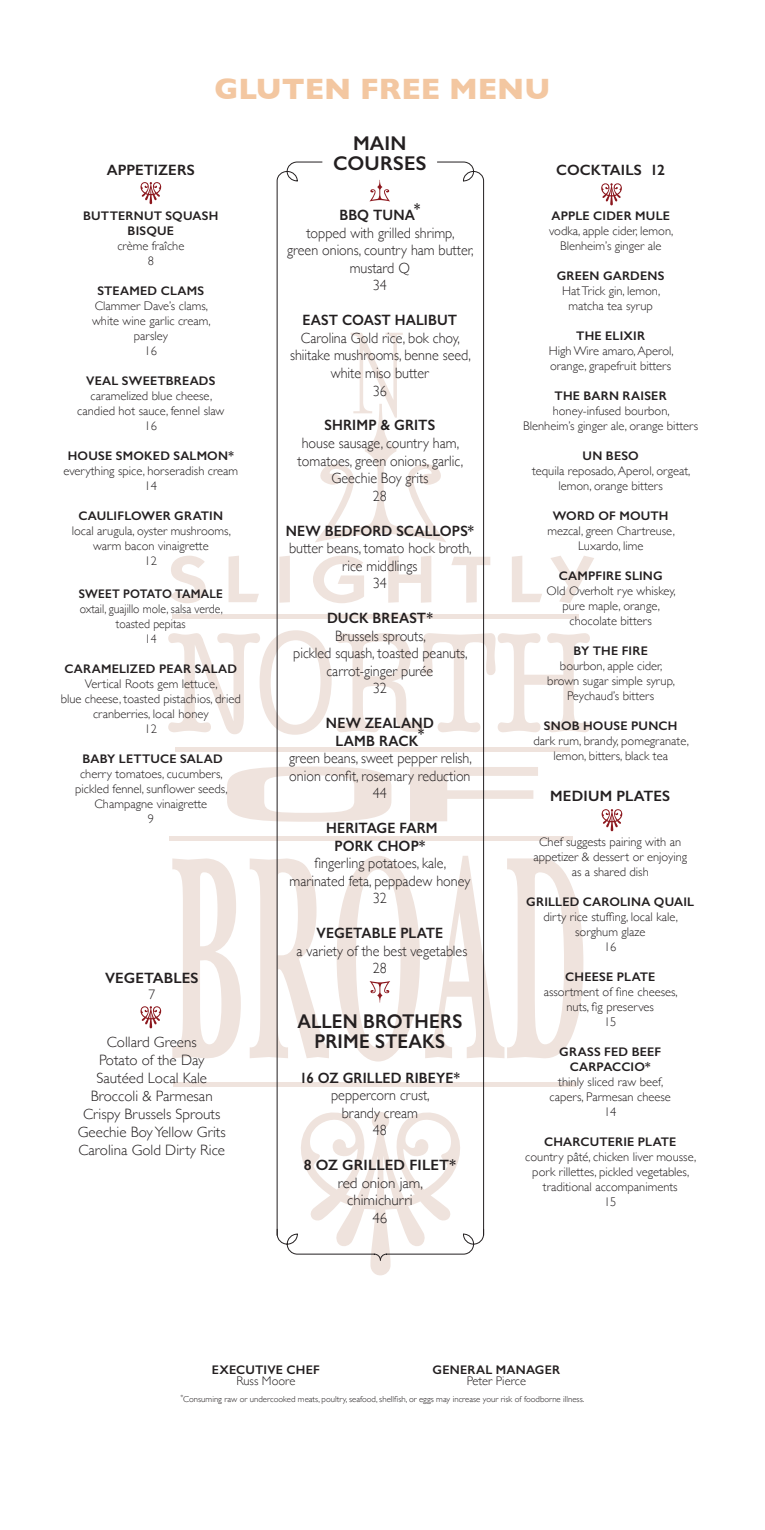
<style>
.page{position:relative;width:765px;height:1530px;background:#fff}
.page>*{position:absolute;margin:0;border:0;box-sizing:border-box;transform-origin:0 0}
.t1{font:700 30px "Gill Sans";color:#f3c7a1}
.t2{font:600 20px/20px "Gill Sans";letter-spacing:.005em;color:#231f20;text-align:center;scale:.94 1}
.t3{font:600 20px/20px "Gill Sans";letter-spacing:.005em;color:#231f20;text-align:center}
.t4{font:300 15px/17.5px "Gill Sans";color:#231f20;text-align:center;scale:.94 1}
.t5{font:300 15px/18px "Gill Sans";color:#231f20;text-align:center}
.t6{font:600 15px/17.5px "Gill Sans";letter-spacing:.01em;color:#231f20;text-align:center;scale:.94 1}
.t7{font:600 15px "Gill Sans";letter-spacing:.01em;color:#231f20}
.t8{font:300 13.75px "Gill Sans";color:#231f20}
.t9{font:300 12.5px/15px "Gill Sans";color:#231f20;text-align:center}
.t10{font:600 12.5px/15px "Gill Sans";letter-spacing:.015em;color:#231f20;text-align:center}
.t11{font:300 12.5px/15px "Gill Sans";color:#231f20;text-align:center;scale:.94 1}
.t12{font:600 12.5px "Gill Sans";letter-spacing:.015em;color:#231f20;scale:.94 1}
.t13{font:300 8.75px "Gill Sans";color:#231f20}
</style>
<div class="page">
<svg style="left:172px;top:858px;width:69px;height:200px"></svg>
<svg style="left:250px;top:858px;width:79px;height:200px"></svg>
<svg style="left:227px;top:767px;width:164px;height:55px"></svg>
<svg style="left:410px;top:767px;width:128px;height:54px"></svg>
<svg style="left:168px;top:630px;width:422px;height:105px"></svg>
<svg style="left:322px;top:333px;width:115px;height:208px"></svg>
<svg style="left:170px;top:556px;width:36px;height:47px"></svg>
<svg style="left:229px;top:556px;width:30px;height:46px"></svg>
<svg style="left:322px;top:556px;width:42px;height:47px"></svg>
<svg style="left:388px;top:556px;width:43px;height:47px"></svg>
<svg style="left:484px;top:557px;width:6px;height:46px"></svg>
<svg style="left:512px;top:556px;width:30px;height:46px"></svg>
<svg style="left:550px;top:556px;width:44px;height:47px"></svg>
<hr style="left:170px;top:836px;width:403px;height:4px;background:#efe3dd">
<div style="left:176px;top:747px;width:394px;height:5px;background:#efe3dd"></div>
<hr style="left:173px;top:615px;width:406px;height:4px;background:#efe3dd">
<div style="left:173px;top:1082px;width:403px;height:5px;background:#efe3dd"></div>
<svg style="left:277px;top:162px;width:45px;height:945px"></svg>
<svg style="left:437px;top:162px;width:47px;height:945px"></svg>
<svg style="left:277px;top:1107px;width:207px;height:169px"></svg>
<svg style="left:370px;top:180px;width:20px;height:21px"></svg>
<svg style="left:601px;top:809px;width:22px;height:22px"></svg>
<svg style="left:140px;top:182px;width:22px;height:22px"></svg>
<svg style="left:337px;top:856px;width:246px;height:206px"></svg>
<svg style="left:601px;top:183px;width:21px;height:22px"></svg>
<svg style="left:140px;top:1006px;width:22px;height:22px"></svg>
<h1 class="t1" style="left:215px;top:65px;width:337px">GLUTEN FREE MENU</h1>
<p class="t7" style="left:107px;top:161px;width:89px">APPETIZERS</p>
<p class="t10" style="left:83px;top:209px;width:137px">BUTTERNUT SQUASH<br>BISQUE</p>
<p class="t9" style="left:117px;top:238px;width:68px">crème fraîche<br>8</p>
<p class="t10" style="left:97px;top:284px;width:108px">STEAMED CLAMS</p>
<p class="t9" style="left:92px;top:298px;width:120px">Clammer Dave’s clams, white wine garlic cream, parsley<br>16</p>
<p class="t10" style="left:86px;top:374px;width:131px">VEAL SWEETBREADS</p>
<p class="t9" style="left:77px;top:388px;width:149px">caramelized blue cheese, candied hot sauce, fennel slaw<br>16</p>
<p class="t10" style="left:68px;top:449px;width:168px">HOUSE SMOKED SALMON*</p>
<p class="t9" style="left:63px;top:463px;width:176px">everything spice, horseradish cream<br>14</p>
<p class="t10" style="left:79px;top:509px;width:146px">CAULIFLOWER GRATIN</p>
<p class="t9" style="left:72px;top:523px;width:161px">local arugula, oyster mushrooms, warm bacon vinaigrette<br>12</p>
<p class="t12" style="left:79px;top:586px;width:155px">SWEET POTATO TAMALE</p>
<p class="t11" style="left:80px;top:601px;width:154px">oxtail, guajillo mole, salsa verde, toasted pepitas<br>14</p>
<p class="t10" style="left:64px;top:661px;width:174px">CARAMELIZED PEAR SALAD</p>
<p class="t9" style="left:61px;top:676px;width:182px">Vertical Roots gem lettuce,<br>blue cheese, toasted pistachios, dried cranberries, local honey<br>12</p>
<p class="t10" style="left:82px;top:751px;width:142px">BABY LETTUCE SALAD</p>
<p class="t9" style="left:75px;top:766px;width:154px">cherry tomatoes, cucumbers, pickled fennel, sunflower seeds,<br>Champagne vinaigrette<br>9</p>
<p class="t7" style="left:105px;top:968px;width:95px">VEGETABLES</p>
<p class="t8" style="left:148px;top:984px;width:8px">7</p>
<p class="t5" style="left:78px;top:1032px;width:149px">Collard Greens<br>Potato of the Day<br>Sautéed Local Kale<br>Broccoli &amp; Parmesan<br>Crispy Brussels Sprouts<br>Geechie Boy Yellow Grits<br>Carolina Gold Dirty Rice</p>
<h2 class="t3" style="left:333px;top:133px;width:95px">MAIN<br>COURSES</h2>
<p class="t6" style="left:339px;top:207px;width:88px">BBQ TUNA*</p>
<p class="t4" style="left:287px;top:224px;width:200px">topped with grilled shrimp,<br>green onions, country ham butter, mustard Q<br>34</p>
<p class="t6" style="left:303px;top:312px;width:166px">EAST COAST HALIBUT</p>
<p class="t4" style="left:290px;top:329px;width:194px">Carolina Gold rice, bok choy, shiitake mushrooms, benne seed, white miso butter<br>36</p>
<p class="t6" style="left:324px;top:417px;width:119px">SHRIMP &amp; GRITS</p>
<p class="t4" style="left:298px;top:434px;width:178px">house sausage, country ham, tomatoes, green onions, garlic,<br>Geechie Boy grits<br>28</p>
<p class="t6" style="left:286px;top:522px;width:202px">NEW BEDFORD SCALLOPS*</p>
<p class="t4" style="left:289px;top:539px;width:196px">butter beans, tomato hock broth, rice middlings<br>34</p>
<p class="t6" style="left:327px;top:609px;width:114px">DUCK BREAST*</p>
<p class="t4" style="left:293px;top:626px;width:187px">Brussels sprouts,<br>pickled squash, toasted peanuts, carrot-ginger purée<br>32</p>
<p class="t6" style="left:326px;top:714px;width:116px">NEW ZEALAND<br>LAMB RACK*</p>
<p class="t4" style="left:289px;top:749px;width:196px">green beans, sweet pepper relish, onion confit, rosemary reduction<br>44</p>
<p class="t6" style="left:326px;top:819px;width:120px">HERITAGE FARM<br>PORK CHOP*</p>
<p class="t4" style="left:290px;top:854px;width:194px">fingerling potatoes, kale, marinated feta, peppadew honey<br>32</p>
<p class="t6" style="left:317px;top:924px;width:136px">VEGETABLE PLATE</p>
<p class="t4" style="left:296px;top:941px;width:183px">a variety of the best vegetables<br>28</p>
<h2 class="t2" style="left:297px;top:1011px;width:177px">ALLEN BROTHERS<br>PRIME STEAKS</h2>
<p class="t6" style="left:300px;top:1069px;width:172px">16 OZ GRILLED RIBEYE*</p>
<p class="t4" style="left:331px;top:1086px;width:106px">peppercorn crust, brandy cream<br>48</p>
<p class="t7" style="left:304px;top:1156px;width:154px">8 OZ GRILLED FILET*</p>
<p class="t5" style="left:338px;top:1174px;width:87px;line-height:17.5px">red onion jam, chimichurri<br>46</p>
<p class="t7" style="left:556px;top:161px;width:110px">COCKTAILS 12</p>
<p class="t10" style="left:552px;top:209px;width:120px">APPLE CIDER MULE</p>
<p class="t9" style="left:549px;top:223px;width:126px">vodka, apple cider, lemon,<br>Blenheim’s ginger ale</p>
<p class="t10" style="left:557px;top:269px;width:109px">GREEN GARDENS</p>
<p class="t9" style="left:562px;top:283px;width:100px">Hat Trick gin, lemon, matcha tea syrup</p>
<p class="t10" style="left:576px;top:329px;width:70px">THE ELIXIR</p>
<p class="t9" style="left:549px;top:343px;width:127px;text-align:left">High Wire amaro, Aperol, orange, grapefruit bitters</p>
<p class="t10" style="left:555px;top:389px;width:114px">THE BARN RAISER</p>
<p class="t9" style="left:523px;top:403px;width:177px">honey-infused bourbon,<br>Blenheim’s ginger ale, orange bitters</p>
<p class="t10" style="left:583px;top:449px;width:58px">UN BESO</p>
<p class="t9" style="left:532px;top:463px;width:160px">tequila reposado, Aperol, orgeat, lemon, orange bitters</p>
<p class="t10" style="left:553px;top:509px;width:117px">WORD OF MOUTH</p>
<p class="t9" style="left:548px;top:523px;width:129px">mezcal, green Chartreuse,<br>Luxardo, lime</p>
<p class="t10" style="left:559px;top:569px;width:105px">CAMPFIRE SLING</p>
<p class="t9" style="left:547px;top:583px;width:131px">Old Overholt rye whiskey, pure maple, orange, chocolate bitters</p>
<p class="t10" style="left:574px;top:644px;width:76px">BY THE FIRE</p>
<p class="t9" style="left:547px;top:658px;width:129px">bourbon, apple cider, brown sugar simple syrup,<br>Peychaud’s bitters</p>
<p class="t10" style="left:544px;top:719px;width:135px">SNOB HOUSE PUNCH</p>
<p class="t9" style="left:533px;top:733px;width:157px">dark rum, brandy, pomegranate, lemon, bitters, black tea</p>
<p class="t7" style="left:550px;top:787px;width:122px">MEDIUM PLATES</p>
<p class="t9" style="left:533px;top:834px;width:155px">Chef suggests pairing with an appetizer &amp; dessert or enjoying as a shared dish</p>
<p class="t10" style="left:526px;top:894px;width:169px">GRILLED CAROLINA QUAIL</p>
<p class="t9" style="left:544px;top:909px;width:136px">dirty rice stuffing, local kale, sorghum glaze<br>16</p>
<p class="t10" style="left:565px;top:969px;width:92px">CHEESE PLATE</p>
<p class="t9" style="left:544px;top:984px;width:136px">assortment of fine cheeses, nuts, fig preserves<br>15</p>
<p class="t10" style="left:559px;top:1044px;width:104px">GRASS FED BEEF<br>CARPACCIO*</p>
<p class="t9" style="left:550px;top:1074px;width:123px">thinly sliced raw beef, capers, Parmesan cheese<br>14</p>
<p class="t10" style="left:544px;top:1134px;width:134px">CHARCUTERIE PLATE</p>
<p class="t9" style="left:525px;top:1149px;width:173px">country pâté, chicken liver mousse, pork rillettes, pickled vegetables, traditional accompaniments<br>15</p>
<p class="t10" style="left:212px;top:1362px;width:110px">EXECUTIVE CHEF</p>
<p class="t9" style="left:236px;top:1373px;width:61px">Russ Moore</p>
<p class="t10" style="left:433px;top:1362px;width:129px">GENERAL MANAGER</p>
<p class="t9" style="left:467px;top:1373px;width:61px">Peter Pierce</p>
<p class="t13" style="left:180px;top:1392px;width:406px"><sup>*</sup>Consuming raw or undercooked meats, poultry, seafood, shellfish, or eggs may increase your risk of foodborne illness.</p>
</div>
